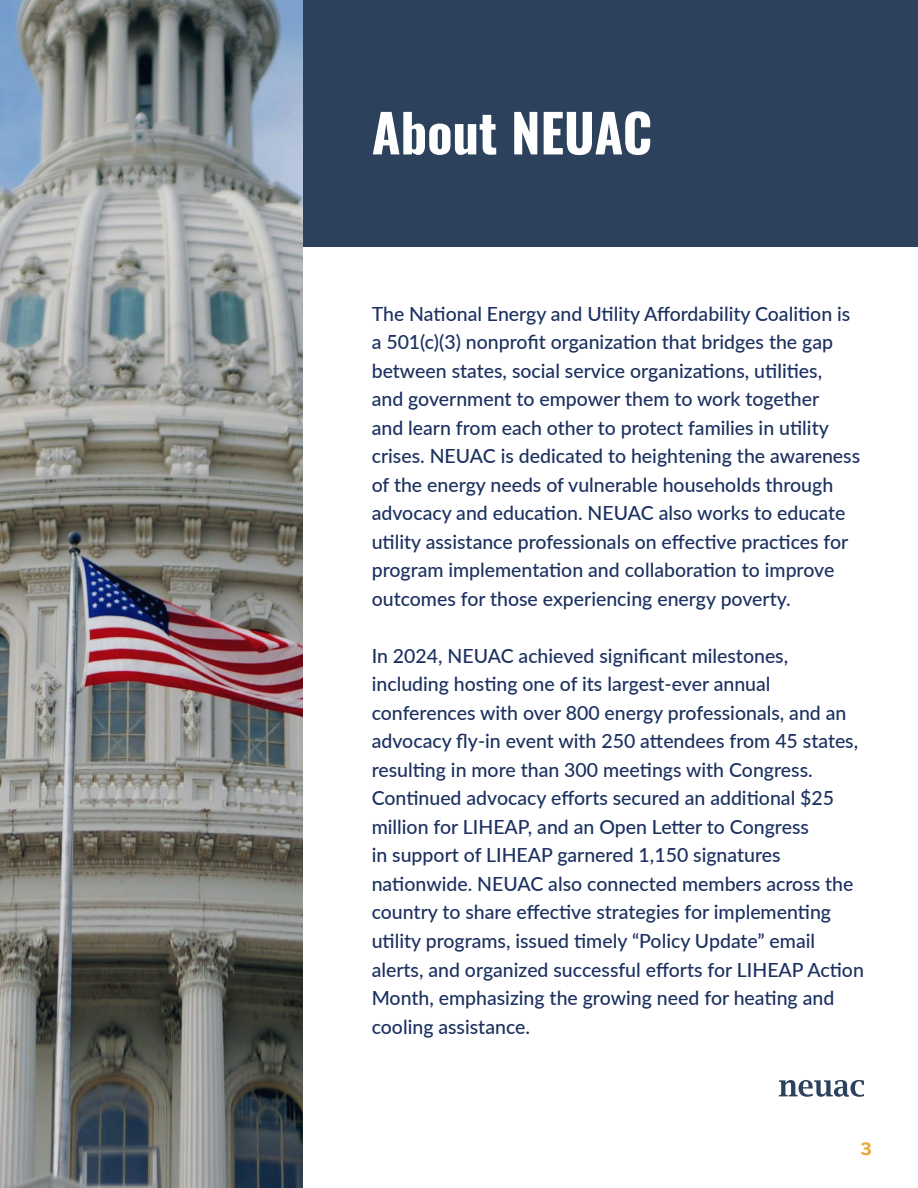
<style>
.page{position:relative;width:918px;height:1188px;background:#fff}
.page>*{position:absolute;margin:0;border:0;box-sizing:border-box;transform-origin:0 0}
.t1{font:700 52.5px "Oswald";color:#fff}
.t2{font:500 19.5px/28.5px "Lato";color:#1c3160}
.t3{font:700 18px "Franklin Gothic ATF";color:#ebaa38}
</style>
<div class="page">
<div style="left:0;top:0;width:918px;height:246px;background:#2c425c"></div>
<img style="left:0;top:0;width:302px;height:1188px">
<svg style="left:779px;top:1080px;width:85px;height:17px"></svg>
<h1 class="t1" style="left:372px;top:106px;width:282px">About NEUAC</h1>
<p class="t2" style="left:372px;top:299px;width:490px">The National Energy and Utility Affordability Coalition is a 501(c)(3) nonprofit organization that bridges the gap between states, social service organizations, utilities,<br>and government to empower them to work together<br>and learn from each other to protect families in utility crises. NEUAC is dedicated to heightening the awareness of the energy needs of vulnerable households through advocacy and education. NEUAC also works to educate utility assistance professionals on effective practices for program implementation and collaboration to improve outcomes for those experiencing energy poverty.</p>
<p class="t2" style="left:372px;top:641px;width:494px">In 2024, NEUAC achieved significant milestones, including hosting one of its largest-ever annual conferences with over 800 energy professionals, and an advocacy fly-in event with 250 attendees from 45 states, resulting in more than 300 meetings with Congress.<br>Continued advocacy efforts secured an additional $25 million for LIHEAP, and an Open Letter to Congress<br>in support of LIHEAP garnered 1,150 signatures nationwide. NEUAC also connected members across the country to share effective strategies for implementing utility programs, issued timely “Policy Update” email alerts, and organized successful efforts for LIHEAP Action Month, emphasizing the growing need for heating and cooling assistance.</p>
<p class="t3" style="left:860px;top:1137px;width:13px">3</p>
</div>
